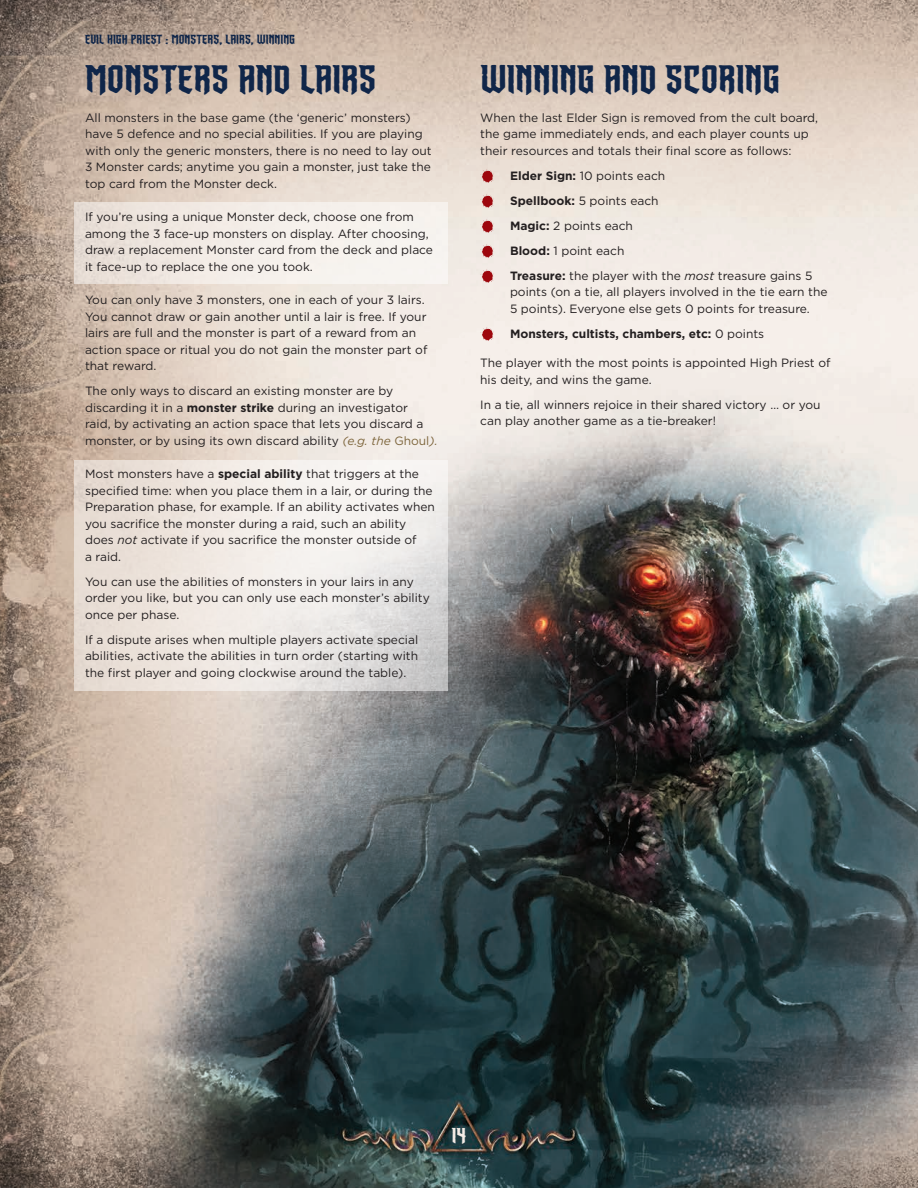
<style>
.page{position:relative;width:918px;height:1188px;background:#fff}
.page>*{position:absolute;margin:0;border:0;box-sizing:border-box;transform-origin:0 0}
.Heading_1{font:36px "CC Dusk Till Dawn Buried";color:#102649}
.list_para{font:36px "CC Dusk Till Dawn Buried";color:#102649}
.Heading_1-2{font:19.5px "CC Dusk Till Dawn Buried";color:#f4ece6}
.expansion_rules{font:12px/16.5px "Gotham HTF";color:#231f20}
.list_para-2{font:12px/16.5px "Gotham HTF";color:#231f20}
.last_list_para{font:700 12px "Gotham HTF";color:#231f20}
.t1{font:12px "CC Dusk Till Dawn Buried";color:#102649}
.s1{font-weight:700}
.s2{font-style:italic;color:#7d653b}
.s3{color:#7d653b}
.s4{font-style:italic}
.s5{font-weight:400}
</style>
<div class="page">
<img style="left:0;top:0;width:918px;height:1188px">
<div style="left:74px;top:202px;width:374px;height:82px;background:linear-gradient(to right,#eae0d8,#faf8f5)"></div>
<svg style="left:74px;top:460px;width:374px;height:230px"></svg>
<svg style="left:480px;top:168px;width:15px;height:15px"></svg>
<svg style="left:480px;top:193px;width:15px;height:15px"></svg>
<svg style="left:480px;top:218px;width:15px;height:15px"></svg>
<svg style="left:480px;top:243px;width:15px;height:15px"></svg>
<svg style="left:480px;top:268px;width:15px;height:15px"></svg>
<svg style="left:480px;top:326px;width:15px;height:15px"></svg>
<p class="t1" style="left:85px;top:31px;width:212px">EVIL HIGH PRIEST : MONSTERS, LAIRS, WINNING</p>
<p class="list_para" style="left:85px;top:55px;width:293px">MONSTERS AND LAIRS</p>
<p class="expansion_rules" style="left:85px;top:109px;width:348px">All monsters in the base game (the ‘generic’ monsters) have 5 defence and no special abilities. If you are playing with only the generic monsters, there is no need to lay out 3 Monster cards; anytime you gain a monster, just take the top card from the Monster deck.</p>
<p class="expansion_rules" style="left:85px;top:209px;width:350px">If you’re using a unique Monster deck, choose one from among the 3 face-up monsters on display. After choosing, draw a replacement Monster card from the deck and place it face-up to replace the one you took.</p>
<p class="expansion_rules" style="left:85px;top:292px;width:344px">You can only have 3 monsters, one in each of your 3 lairs.<br>You cannot draw or gain another until a lair is free. If your lairs are full and the monster is part of a reward from an action space or ritual you do not gain the monster part of that reward.</p>
<p class="expansion_rules" style="left:85px;top:383px;width:354px">The only ways to discard an existing monster are by discarding it in a <span class="s1">monster strike</span> during an investigator<br>raid, by activating an action space that lets you discard a monster, or by using its own discard ability <span class="s2">(e.g. the</span> <span class="s3">Ghoul</span><span class="s2">).</span></p>
<p class="expansion_rules" style="left:85px;top:466px;width:351px">Most monsters have a <span class="s1">special ability</span> that triggers at the specified time: when you place them in a lair, or during the Preparation phase, for example. If an ability activates when you sacrifice the monster during a raid, such an ability does <span class="s4">not</span> activate if you sacrifice the monster outside of<br>a raid.</p>
<p class="expansion_rules" style="left:85px;top:573px;width:346px">You can use the abilities of monsters in your lairs in any order you like, but you can only use each monster’s ability once per phase.</p>
<p class="expansion_rules" style="left:85px;top:631px;width:335px;text-align:justify">If a dispute arises when multiple players activate special abilities, activate the abilities in turn order (starting with the first player and going clockwise around the table).</p>
<p class="Heading_1" style="left:480px;top:55px;width:301px">WINNING AND SCORING</p>
<p class="expansion_rules" style="left:480px;top:109px;width:339px">When the last Elder Sign is removed from the cult board, the game immediately ends, and each player counts up their resources and totals their final score as follows:</p>
<p class="list_para-2" style="left:510px;top:167px;width:157px"><span class="s1">Elder Sign:</span> 10 points each</p>
<p class="list_para-2" style="left:510px;top:192px;width:150px"><span class="s1">Spellbook:</span> 5 points each</p>
<p class="list_para-2" style="left:510px;top:217px;width:125px"><span class="s1">Magic:</span> 2 points each</p>
<p class="list_para-2" style="left:510px;top:242px;width:116px"><span class="s1">Blood:</span> 1 point each</p>
<p class="list_para-2" style="left:510px;top:267px;width:319px"><span class="s1">Treasure:</span> the player with the <span class="s4">most</span> treasure gains 5 points (on a tie, all players involved in the tie earn the<br>5 points). Everyone else gets 0 points for treasure.</p>
<p class="last_list_para" style="left:510px;top:327px;width:256px">Monsters, cultists, chambers, etc: <span class="s5">0 points</span></p>
<p class="expansion_rules" style="left:480px;top:354px;width:352px">The player with the most points is appointed High Priest of his deity, and wins the game.</p>
<p class="expansion_rules" style="left:480px;top:396px;width:342px">In a tie, all winners rejoice in their shared victory … or you can play another game as a tie-breaker!</p>
<p class="Heading_1-2" style="left:452px;top:1123px;width:16px">14</p>
</div>
